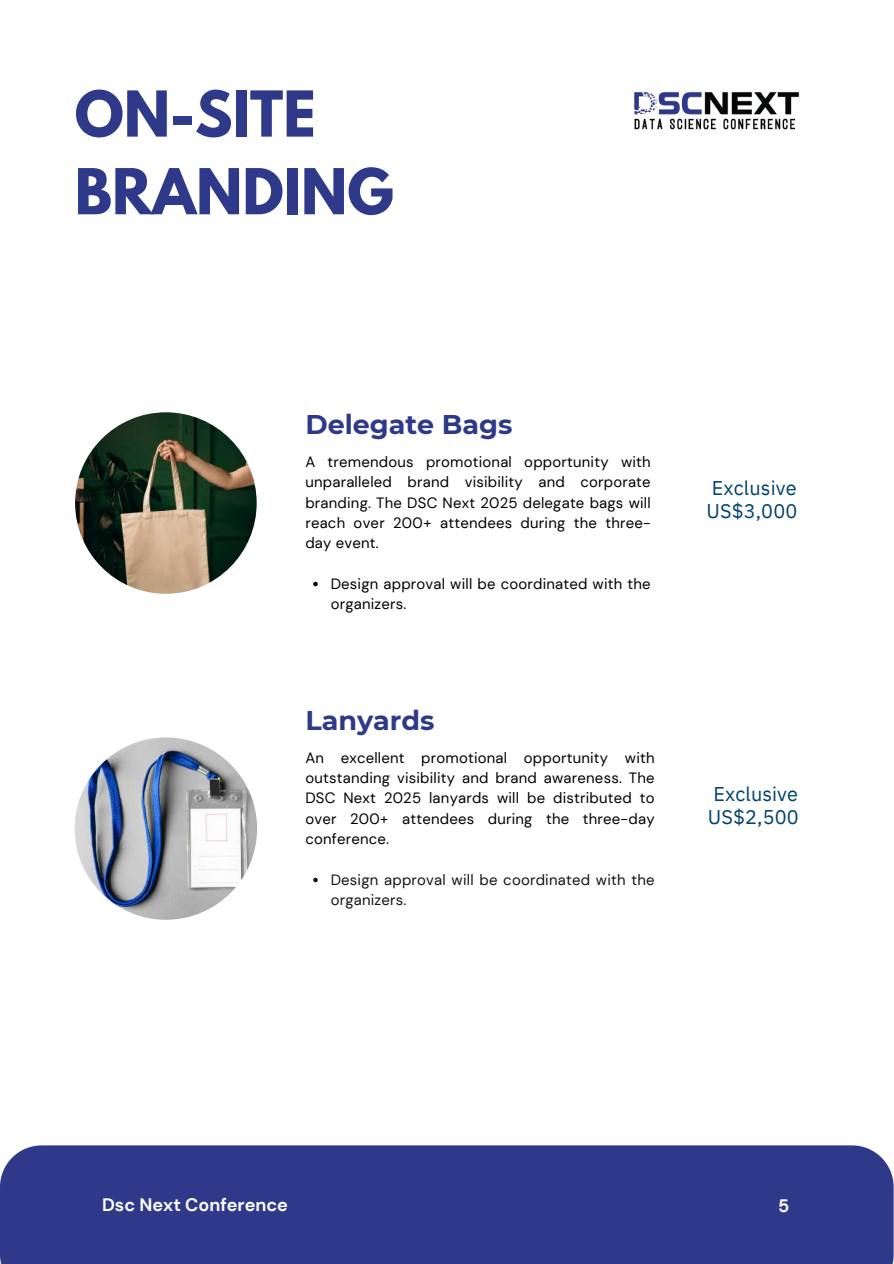
<style>
.page{position:relative;width:894px;height:1264px;background:#fff}
.page>*{position:absolute;margin:0;border:0;box-sizing:border-box;transform-origin:0 0}
.t1{font:700 55.95px/77.7px "League Spartan";color:#2f3989}
.t2{font:700 27px "Montserrat";color:#2f3989}
.t3{font:19.8px/23.5px "IBM Plex Sans";letter-spacing:.005em;color:#004369}
.t4{font:700 18px "DM Sans";color:#fff}
.t5{font:14.85px/20.2px "DM Sans";letter-spacing:.015em;color:#000;text-align:justify}
.t6{font:14.85px/20.2px "DM Sans";letter-spacing:.015em;color:#131416}
</style>
<div class="page">
<img style="left:75px;top:412px;width:181px;height:182px;border-radius:50%">
<svg style="left:313px;top:582px;width:5px;height:4px"></svg>
<img style="left:75px;top:737px;width:182px;height:182px;border-radius:50%">
<svg style="left:313px;top:877px;width:5px;height:5px"></svg>
<div style="left:0;top:1145px;width:893px;height:118px;background:#2f3989"></div>
<img style="left:634px;top:92px;width:165px;height:38px">
<h1 class="t1" style="left:75px;top:82px;width:320px">ON-SITE<br>BRANDING</h1>
<h2 class="t2" style="left:305px;top:408px;width:209px">Delegate Bags</h2>
<p class="t5" style="left:305px;top:452px;width:347px">A tremendous promotional opportunity with unparalleled brand visibility and corporate branding. The DSC Next 2025 delegate bags will reach over 200+ attendees during the three&shy;day event.</p>
<p class="t5" style="left:330px;top:573px;width:321px">Design approval will be coordinated with the organizers.</p>
<h2 class="t2" style="left:305px;top:704px;width:131px">Lanyards</h2>
<p class="t5" style="left:305px;top:747px;width:350px">An excellent promotional opportunity with outstanding visibility and brand awareness. The DSC Next 2025 lanyards will be distributed to over 200+ attendees during the three-day conference.</p>
<p class="t6" style="left:330px;top:869px;width:325px">Design approval will be coordinated with the organizers.</p>
<h3 class="t3" style="left:706px;top:475px;width:92px">Exclusive<br>US$3,000</h3>
<h3 class="t3" style="left:707px;top:781px;width:92px">Exclusive<br>US$2,500</h3>
<p class="t4" style="left:102px;top:1192px;width:187px">Dsc Next Conference</p>
<p class="t4" style="left:778px;top:1193px;width:13px">5</p>
</div>
